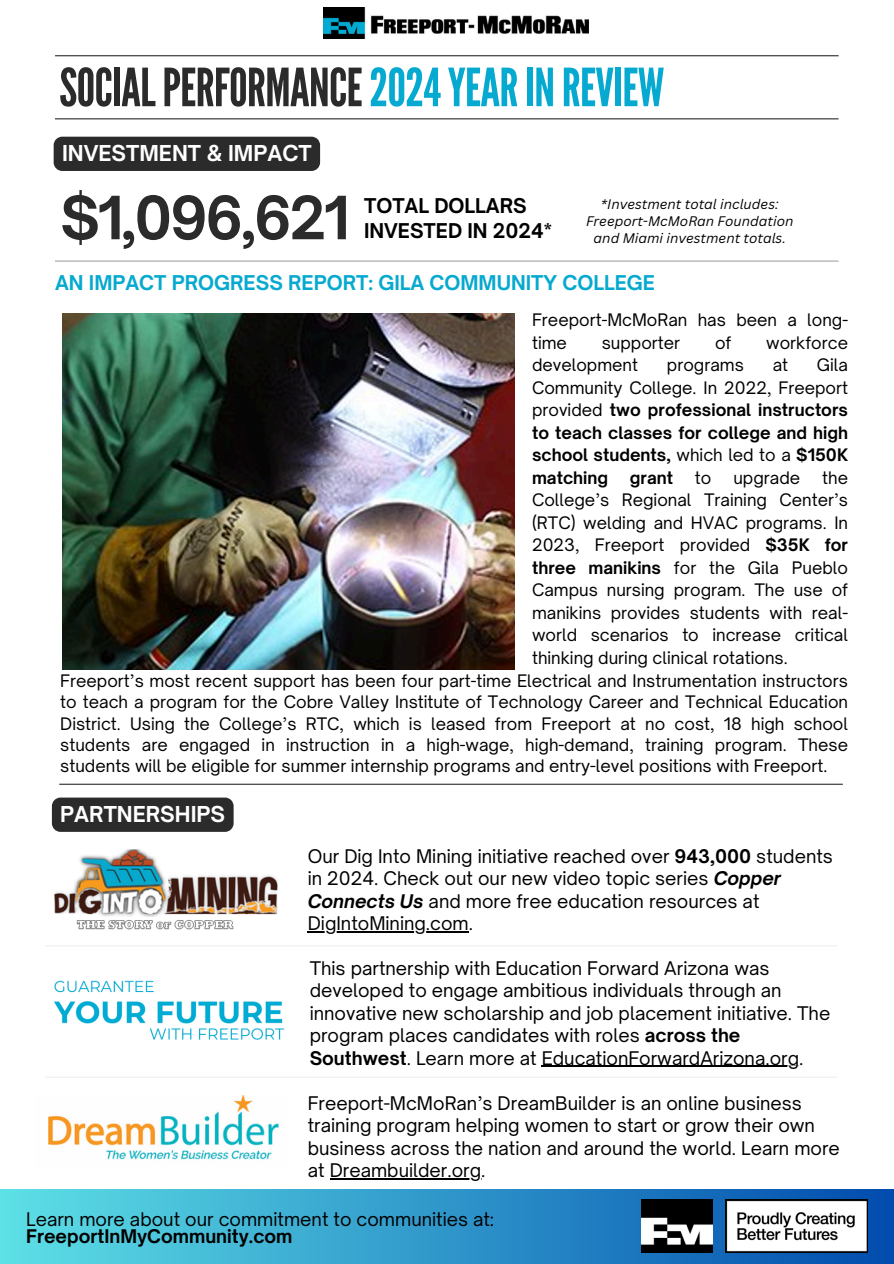
<style>
.page{position:relative;width:894px;height:1264px;background:#fff}
.page>*{position:absolute;margin:0;border:0;box-sizing:border-box;transform-origin:0 0}
.t1{font:700 57px "Open Sauce One";letter-spacing:-.04em;color:#2b2b2b}
.t2{font:52.5px "League Gothic";letter-spacing:-.015em;color:#2b2b2b}
.t3{font:700 21px "Open Sauce One";color:#fff}
.t4{font:700 19.5px "Open Sauce One";color:#06a9cf}
.t5{font:700 19.5px/24.8px "Open Sauce One";color:#000}
.t6{font:18px/22.5px "Open Sauce One";color:#000}
.t7{font:16.5px/22.5px "Open Sauce One";color:#000;text-align:justify}
.t8{font:700 16.5px/22.5px "Open Sauce One";color:#000;text-align:justify}
.t9{font:italic 13.5px/16.8px "Canva Sans";color:#000;text-align:center}
.s1{color:#06a9cf}
.s2{font-weight:400}
.s3{font-weight:700}
.s4{font-weight:700;font-style:italic}
</style>
<div class="page">
<hr style="left:55px;top:118px;width:783px;height:1px;background:#2b2b2b">
<hr style="left:55px;top:55px;width:783px;height:1px;background:#2b2b2b">
<div style="left:0;top:1189px;width:893px;height:74px;background:linear-gradient(to right,#5de0e6,#014bad)"></div>
<img style="left:323px;top:7px;width:265px;height:32px">
<hr style="left:59px;top:783px;width:783px;height:1px;background:#2b2b2b">
<hr style="left:55px;top:260px;width:783px;height:2px;background:#a4a4a4">
<img style="left:641px;top:1199px;width:71px;height:53px">
<img style="left:725px;top:1199px;width:142px;height:53px">
<img style="left:54px;top:849px;width:223px;height:81px">
<img style="left:48px;top:1095px;width:231px;height:65px">
<img style="left:54px;top:980px;width:231px;height:60px">
<hr style="left:541px;top:1065px;width:258px;height:2px;background:#000">
<hr style="left:45px;top:945px;width:791px;height:1px;background:#efefef">
<hr style="left:45px;top:1076px;width:791px;height:1px;background:#efefef">
<img style="left:62px;top:313px;width:452px;height:356px">
<div style="left:54px;top:137px;width:266px;height:34px;background:#2b2b2b"></div>
<div style="left:52px;top:797px;width:181px;height:34px;background:#2b2b2b"></div>
<hr style="left:307px;top:931px;width:161px;height:1px;background:#000">
<hr style="left:329px;top:1178px;width:152px;height:1px;background:#000">
<p class="t2" style="left:59px;top:57px;width:606px">SOCIALPERFORMANCE<span class="s1">2024YEARINREVIEW</span></p>
<p class="t3" style="left:62px;top:140px;width:251px">INVESTMENT &amp; IMPACT</p>
<p class="t1" style="left:60px;top:182px;width:291px">$1,096,621</p>
<h3 class="t5" style="left:364px;top:193px;width:189px">TOTAL DOLLARS<br>INVESTED IN 2024*</h3>
<p class="t4" style="left:55px;top:271px;width:601px">AN IMPACT PROGRESS REPORT: GILA COMMUNITY COLLEGE</p>
<h3 class="t9" style="left:586px;top:195px;width:209px">*Investment total includes:<br>Freeport-McMoRan Foundation and Miami investment totals.</h3>
<h3 class="t7" style="left:532px;top:308px;width:317px">Freeport-McMoRan has been a long&shy;time</h3>
<h3 class="t7" style="left:601px;top:331px;width:80px">supporter</h3>
<h3 class="t7" style="left:714px;top:331px;width:18px">of</h3>
<h3 class="t7" style="left:766px;top:331px;width:83px">workforce</h3>
<h3 class="t7" style="left:532px;top:353px;width:107px">development</h3>
<h3 class="t7" style="left:666px;top:353px;width:78px">programs</h3>
<h3 class="t7" style="left:772px;top:353px;width:17px">at</h3>
<h3 class="t8" style="left:532px;top:353px;width:317px;text-indent:285px"><span class="s2">Gila Community College. In 2022, Freeport provided</span> two professional instructors to teach classes for college and high school students, <span class="s2">which led to a</span> $150K matching</h3>
<h3 class="t7" style="left:532px;top:466px;width:317px;text-indent:290px">the College’s Regional Training Center’s (RTC) welding and HVAC programs. In 2023, Freeport provided <span class="s3">$35K for three manikins</span> for the Gila Pueblo Campus nursing program. The use of manikins provides students with real&shy;world scenarios to increase critical thinking during clinical rotations.</h3>
<h3 class="t8" style="left:629px;top:466px;width:45px">grant</h3>
<h3 class="t7" style="left:694px;top:466px;width:18px">to</h3>
<h3 class="t7" style="left:733px;top:466px;width:68px">upgrade</h3>
<h4 class="t7" style="left:60px;top:669px;width:789px;line-height:21.3px">Freeport’s most recent support has been four part-time Electrical and Instrumentation instructors to teach a program for the Cobre Valley Institute of Technology Career and Technical Education District. Using the College’s RTC, which is leased from Freeport at no cost, 18 high school students are engaged in instruction in a high-wage, high-demand, training program. These students will be eligible for summer internship programs and entry-level positions with Freeport.</h4>
<h4 class="t3" style="left:60px;top:801px;width:166px">PARTNERSHIPS</h4>
<h4 class="t6" style="left:307px;top:844px;width:526px">Our Dig Into Mining initiative reached over <span class="s3">943,000</span> students in 2024. Check out our new video topic series <span class="s4">Copper<br>Connects Us</span> and more free education resources at</h4>
<p class="t6" style="left:307px;top:912px;width:167px">DigIntoMining.com.</p>
<p class="t6" style="left:309px;top:956px;width:522px">This partnership with Education Forward Arizona was developed to engage ambitious individuals through an innovative new scholarship and job placement initiative. The program places candidates with roles <span class="s3">across the Southwest</span>. Learn more at EducationForwardArizona.org.</p>
<h3 class="t6" style="left:307px;top:1091px;width:533px">Freeport-McMoRan’s DreamBuilder is an online business training program helping women to start or grow their own business across the nation and around the world. Learn more at Dreambuilder.org.</h3>
<h1 class="t6" style="left:26px;top:1210px;width:469px;line-height:16.8px">Learn more about our commitment to communities at:<br><span class="s3">FreeportInMyCommunity.com</span></h1>
</div>
